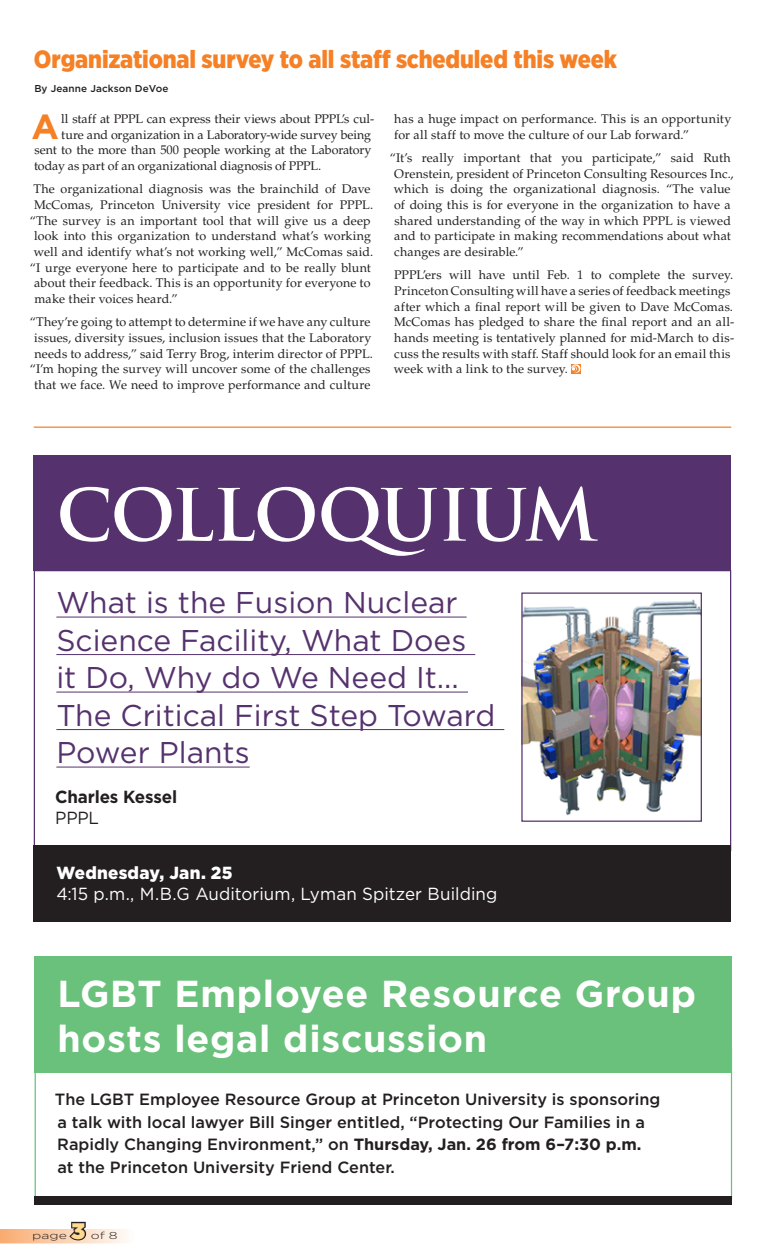
<style>
.page{position:relative;width:765px;height:1260px;background:#fff}
.page>*{position:absolute;margin:0;border:0;box-sizing:border-box;transform-origin:0 0}
.t1{font:700 70px "Trajan";letter-spacing:-.02em;color:#fff}
.t2{font:700 37.5px/45px "Gotham";letter-spacing:.02em;color:#fff}
.t3{font:700 34.88px "Gotham";color:#f58025}
.t4{font:30px/37.5px "Gotham";color:#55326d}
.t5{font:900 25px "Gotham Narrow";letter-spacing:-.005em;color:#f58025}
.t6{font:900 22.5px "Gotham";color:#ffd990}
.t7{font:17.5px "Gotham";letter-spacing:.005em;color:#fff}
.t8{font:900 17.5px "Gotham";letter-spacing:.015em;color:#fff}
.t9{font:700 17.5px "Gotham";letter-spacing:-.01em;color:#231f20}
.t10{font:17.5px "Gotham";color:#231f20}
.t11{font:500 16.25px/22.5px "Gotham";color:#231f20}
.t12{font:12.5px/15.6px "Palatino LT Std";letter-spacing:.01em;color:#231f20}
.t13{font:12.5px "Palatino LT Std";letter-spacing:-.01em;color:#231f20}
.t14{font:12.5px "Palatino LT Std";letter-spacing:-.015em;color:#231f20}
.t15{font:500 10px "Gotham";letter-spacing:.01em;color:#231f20}
.t16{font:300 10px "Gotham";color:#231f20;scale:1.4 1}
.s1{font-weight:700}
</style>
<div class="page">
<svg style="left:571px;top:364px;width:9px;height:9px"></svg>
<svg style="left:572px;top:365px;width:8px;height:8px"></svg>
<hr style="left:34px;top:427px;width:697px;height:1px;background:#f58025">
<div style="left:34px;top:455px;width:697px;height:116px;background:#55326d"></div>
<hr style="left:56px;top:617px;width:411px;height:1px;background:#55326d">
<hr style="left:56px;top:654px;width:419px;height:1px;background:#55326d">
<hr style="left:56px;top:692px;width:412px;height:1px;background:#55326d">
<hr style="left:56px;top:729px;width:448px;height:1px;background:#55326d">
<hr style="left:56px;top:767px;width:194px;height:1px;background:#55326d">
<div style="left:34px;top:845px;width:697px;height:76px;background:#231f20"></div>
<img style="left:523px;top:599px;width:177px;height:217px">
<div style="left:521px;top:592px;width:181px;height:230px;border:1px solid #55326d"></div>
<div style="left:35px;top:956px;width:697px;height:117px;background:#6ac17b"></div>
<div style="left:35px;top:1196px;width:697px;height:8px;background:#231f20"></div>
<svg style="left:0;top:1221px;width:126px;height:22px"></svg>
<h3 class="t5" style="left:34px;top:43px;width:585px">Organizational survey to all staff scheduled this week</h3>
<p class="t15" style="left:34px;top:82px;width:136px">By Jeanne Jackson DeVoe</p>
<h3 class="t3" style="left:32px;top:103px;width:29px">A</h3>
<p class="t13" style="left:61px;top:112px;width:315px">ll staff at PPPL can express their views about PPPL’s cul-</p>
<p class="t13" style="left:61px;top:127px;width:312px">ture and organization in a Laboratory-wide survey being</p>
<p class="t14" style="left:35px;top:143px;width:338px">sent to the more than 500 people working at the Laboratory</p>
<p class="t13" style="left:34px;top:158px;width:289px">today as part of an organizational diagnosis of PPPL.</p>
<p class="t12" style="left:33px;top:182px;width:339px">The organizational diagnosis was the brainchild of Dave</p>
<p class="t12" style="left:34px;top:197px;width:340px">McComas, Princeton University vice president for PPPL.</p>
<p class="t12" style="left:30px;top:213px;width:343px">“The survey is an important tool that will give us a deep</p>
<p class="t12" style="left:34px;top:228px;width:339px">look into this organization to understand what’s working</p>
<p class="t12" style="left:34px;top:244px;width:341px">well and identify what’s not working well,” McComas said.</p>
<p class="t12" style="left:30px;top:260px;width:343px">“I urge everyone here to participate and to be really blunt</p>
<p class="t12" style="left:34px;top:275px;width:338px">about their feedback. This is an opportunity for everyone to</p>
<p class="t12" style="left:34px;top:291px;width:145px">make their voices heard.”</p>
<p class="t12" style="left:30px;top:314px;width:345px;text-align:center">“They’re going to attempt to determine if we have any culture issues, diversity issues, inclusion issues that the Laboratory needs to address,” said Terry Brog, interim director of PPPL. “I’m hoping the survey will uncover some of the challenges that we face. We need to improve performance and culture</p>
<p class="t12" style="left:394px;top:111px;width:339px">has a huge impact on performance. This is an opportunity for all staff to move the culture of our Lab forward.”</p>
<p class="t12" style="left:394px;top:150px;width:341px;text-indent:-4px">“It’s really important that you participate,” said Ruth Orenstein, president of Princeton Consulting Resources Inc., which is doing the organizational diagnosis. “The value of doing this is for everyone in the organization to have a shared understanding of the way in which PPPL is viewed and to participate in making recommendations about what changes are desirable.”</p>
<p class="t12" style="left:394px;top:268px;width:342px">PPPL’ers will have until Feb. 1 to complete the survey.<br>Princeton Consulting will have a series of feedback meetings after which a final report will be given to Dave McComas.<br>McComas has pledged to share the final report and an all&shy;hands meeting is tentatively planned for mid-March to dis&shy;cuss the results with staff. Staff should look for an email this week with a link to the survey.</p>
<h1 class="t1" style="left:56px;top:472px;width:543px">COLLOQUIUM</h1>
<h3 class="t4" style="left:56px;top:583px;width:440px">What is the Fusion Nuclear<br>Science Facility, What Does<br>it Do, Why do We Need It...<br>The Critical First Step Toward<br>Power Plants</h3>
<h3 class="t9" style="left:55px;top:786px;width:123px">Charles Kessel</h3>
<h3 class="t10" style="left:55px;top:807px;width:45px">PPPL</h3>
<h3 class="t8" style="left:56px;top:861px;width:178px">Wednesday, Jan. 25</h3>
<h3 class="t7" style="left:56px;top:883px;width:443px">4:15 p.m., M.B.G Auditorium, Lyman Spitzer Building</h3>
<h2 class="t2" style="left:58px;top:971px;width:640px">LGBT Employee Resource Group hosts legal discussion</h2>
<p class="t11" style="left:55px;top:1088px;width:607px">The LGBT Employee Resource Group at Princeton University is sponsoring a talk with local lawyer Bill Singer entitled, “Protecting Our Families in a Rapidly Changing Environment,” on <span class="s1">Thursday, Jan. 26 from 6–7:30 p.m.<br></span>at the Princeton University Friend Center.</p>
<p class="t16" style="left:32px;top:1229px;width:26px">page</p>
<h3 class="t6" style="left:71px;top:1215px;width:15px">3</h3>
<p class="t16" style="left:91px;top:1229px;width:21px">of 8</p>
</div>
